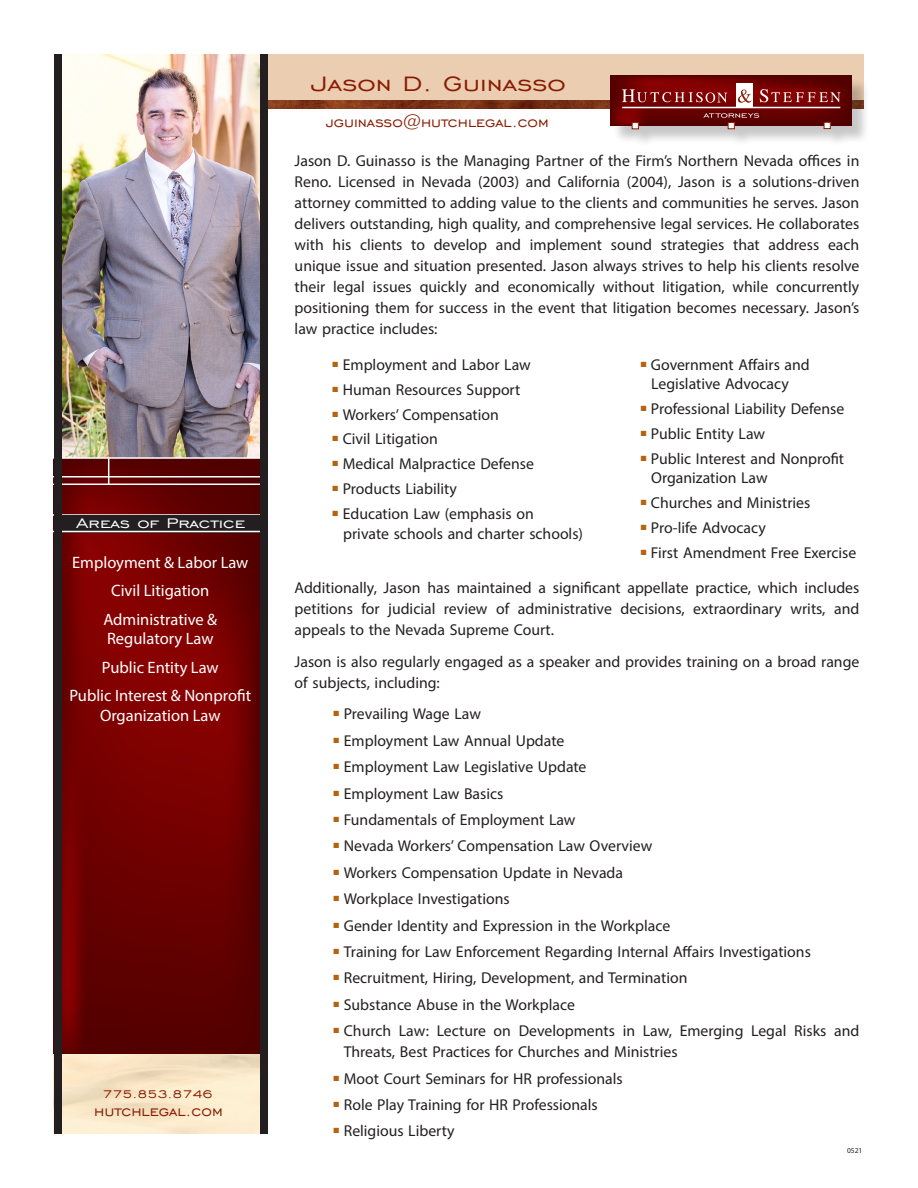
<style>
.page{position:relative;width:918px;height:1188px;background:#fff}
.page>*{position:absolute;margin:0;border:0;box-sizing:border-box;transform-origin:0 0}
.t1{font:26.85px "Engravers Gothic BT";color:#891c02;scale:1.18 1}
.t2{font:18.15px "Engravers Gothic BT";color:#891c02}
.t3{font:18px "Engravers Gothic BT";color:#891c02}
.t4{font:17.85px "Engravers Gothic BT";color:#fff;scale:1.18 1}
.t5{font:16.5px/19.8px "Myriad Pro";color:#fff}
.t6{font:15.75px/21px "Myriad Pro";color:#231f20}
.t7{font:15px "Engravers Gothic BT";color:#891c02}
.t8{font:7.5px "Myriad Pro";color:#231f20}
</style>
<div class="page">
<img style="left:62px;top:54px;width:198px;height:403px">
<div style="left:268px;top:54px;width:596px;height:53px;background:#ebcdb1"></div>
<img style="left:268px;top:101px;width:342px;height:7px">
<img style="left:62px;top:459px;width:198px;height:595px">
<svg style="left:108px;top:459px;width:1px;height:25px"></svg>
<hr style="left:51px;top:484px;width:216px;height:1px;background:#fff">
<hr style="left:51px;top:476px;width:216px;height:2px;background:#fff">
<hr style="left:16px;top:514px;width:264px;height:2px;background:#fff">
<div style="left:613px;top:78px;width:257px;height:69px;background:#231f20;opacity:.25"></div>
<img style="left:610px;top:75px;width:241px;height:51px">
<svg style="left:622px;top:89px;width:105px;height:14px"></svg>
<div style="left:736px;top:83px;width:16px;height:25px;background:#fff"></div>
<svg style="left:738px;top:89px;width:13px;height:14px"></svg>
<svg style="left:760px;top:89px;width:81px;height:13px"></svg>
<hr style="left:622px;top:107px;width:218px;height:1px;background:#fff">
<svg style="left:703px;top:113px;width:56px;height:16px"></svg>
<div style="left:728px;top:122px;width:7px;height:7px;border:1px solid #891c02"></div>
<div style="left:632px;top:122px;width:7px;height:7px;border:1px solid #891c02"></div>
<div style="left:824px;top:122px;width:6px;height:7px;background:#fff"></div>
<div style="left:824px;top:122px;width:7px;height:7px;border:1px solid #891c02"></div>
<div style="left:54px;top:515px;width:213px;height:18px;background:#231f20"></div>
<hr style="left:16px;top:531px;width:264px;height:1px;background:#fff">
<div style="left:260px;top:54px;width:7px;height:1080px;background:#231f20"></div>
<div style="left:54px;top:54px;width:8px;height:1080px;background:#231f20"></div>
<p class="t4" style="left:76px;top:513px;width:145px">Areas of Practice</p>
<p class="t5" style="left:72px;top:552px;width:178px">Employment &amp; Labor Law</p>
<p class="t5" style="left:111px;top:581px;width:100px">Civil Litigation</p>
<p class="t5" style="left:103px;top:609px;width:115px">Administrative &amp;<br>Regulatory Law</p>
<p class="t5" style="left:102px;top:657px;width:118px">Public Entity Law</p>
<p class="t5" style="left:69px;top:686px;width:183px;text-align:center">Public Interest &amp; Nonprofit<br>Organization Law</p>
<p class="t7" style="left:103px;top:1085px;width:112px">775.853.8746</p>
<p class="t2" style="left:94px;top:1101px;width:130px">hutchlegal.com</p>
<p class="t1" style="left:311px;top:69px;width:218px">Jason D. Guinasso</p>
<p class="t3" style="left:326px;top:112px;width:225px">jguinasso@hutchlegal.com</p>
<p class="t6" style="left:295px;top:150px;width:566px;text-align:justify">Jason D. Guinasso is the Managing Partner of the Firm’s Northern Nevada offices in Reno. Licensed in Nevada (2003) and California (2004), Jason is a solutions-driven attorney committed to adding value to the clients and communities he serves. Jason delivers outstanding, high quality, and comprehensive legal services. He collaborates with his clients to develop and implement sound strategies that address each unique issue and situation presented. Jason always strives to help his clients resolve their legal issues quickly and economically without litigation, while concurrently positioning them for success in the event that litigation becomes necessary. Jason’s law practice includes:</p>
<p class="t6" style="left:333px;top:354px;width:200px"><sup>■</sup> Employment and Labor Law</p>
<p class="t6" style="left:333px;top:379px;width:189px"><sup>■</sup> Human Resources Support</p>
<p class="t6" style="left:333px;top:403px;width:168px"><sup>■</sup> Workers’ Compensation</p>
<p class="t6" style="left:333px;top:428px;width:107px"><sup>■</sup> Civil Litigation</p>
<p class="t6" style="left:333px;top:453px;width:203px"><sup>■</sup> Medical Malpractice Defense</p>
<p class="t6" style="left:333px;top:478px;width:126px"><sup>■</sup> Products Liability</p>
<p class="t6" style="left:343px;top:504px;width:241px;line-height:19.5px;text-indent:-10px"><sup>■</sup> Education Law (emphasis on private schools and charter schools)</p>
<p class="t6" style="left:651px;top:354px;width:160px;line-height:19.5px;text-indent:-10px"><sup>■</sup> Government Affairs and<br>Legislative Advocacy</p>
<p class="t6" style="left:641px;top:398px;width:205px"><sup>■</sup> Professional Liability Defense</p>
<p class="t6" style="left:641px;top:423px;width:126px"><sup>■</sup> Public Entity Law</p>
<p class="t6" style="left:651px;top:449px;width:194px;line-height:19.5px;text-indent:-10px"><sup>■</sup> Public Interest and Nonprofit<br>Organization Law</p>
<p class="t6" style="left:641px;top:492px;width:171px"><sup>■</sup> Churches and Ministries</p>
<p class="t6" style="left:641px;top:517px;width:127px"><sup>■</sup> Pro-life Advocacy</p>
<p class="t6" style="left:641px;top:542px;width:217px"><sup>■</sup> First Amendment Free Exercise</p>
<p class="t6" style="left:295px;top:577px;width:566px;text-align:justify">Additionally, Jason has maintained a significant appellate practice, which includes petitions for judicial review of administrative decisions, extraordinary writs, and appeals to the Nevada Supreme Court.</p>
<p class="t6" style="left:295px;top:651px;width:566px">Jason is also regularly engaged as a speaker and provides training on a broad range of subjects, including:</p>
<p class="t6" style="left:334px;top:703px;width:149px"><sup>■</sup> Prevailing Wage Law</p>
<p class="t6" style="left:334px;top:730px;width:232px"><sup>■</sup> Employment Law Annual Update</p>
<p class="t6" style="left:334px;top:756px;width:254px"><sup>■</sup> Employment Law Legislative Update</p>
<p class="t6" style="left:334px;top:783px;width:171px"><sup>■</sup> Employment Law Basics</p>
<p class="t6" style="left:334px;top:809px;width:243px"><sup>■</sup> Fundamentals of Employment Law</p>
<p class="t6" style="left:334px;top:835px;width:320px"><sup>■</sup> Nevada Workers’ Compensation Law Overview</p>
<p class="t6" style="left:334px;top:862px;width:291px"><sup>■</sup> Workers Compensation Update in Nevada</p>
<p class="t6" style="left:334px;top:888px;width:178px"><sup>■</sup> Workplace Investigations</p>
<p class="t6" style="left:334px;top:915px;width:338px"><sup>■</sup> Gender Identity and Expression in the Workplace</p>
<p class="t6" style="left:334px;top:941px;width:479px"><sup>■</sup> Training for Law Enforcement Regarding Internal Affairs Investigations</p>
<p class="t6" style="left:334px;top:967px;width:355px"><sup>■</sup> Recruitment, Hiring, Development, and Termination</p>
<p class="t6" style="left:334px;top:994px;width:243px"><sup>■</sup> Substance Abuse in the Workplace</p>
<p class="t6" style="left:344px;top:1020px;width:517px;text-indent:-10px"><sup>■</sup> Church Law: Lecture on Developments in Law, Emerging Legal Risks and<br>Threats, Best Practices for Churches and Ministries</p>
<p class="t6" style="left:334px;top:1068px;width:291px"><sup>■</sup> Moot Court Seminars for HR professionals</p>
<p class="t6" style="left:334px;top:1094px;width:266px"><sup>■</sup> Role Play Training for HR Professionals</p>
<p class="t6" style="left:334px;top:1120px;width:122px"><sup>■</sup> Religious Liberty</p>
<p class="t8" style="left:847px;top:1145px;width:17px">0521</p>
</div>
